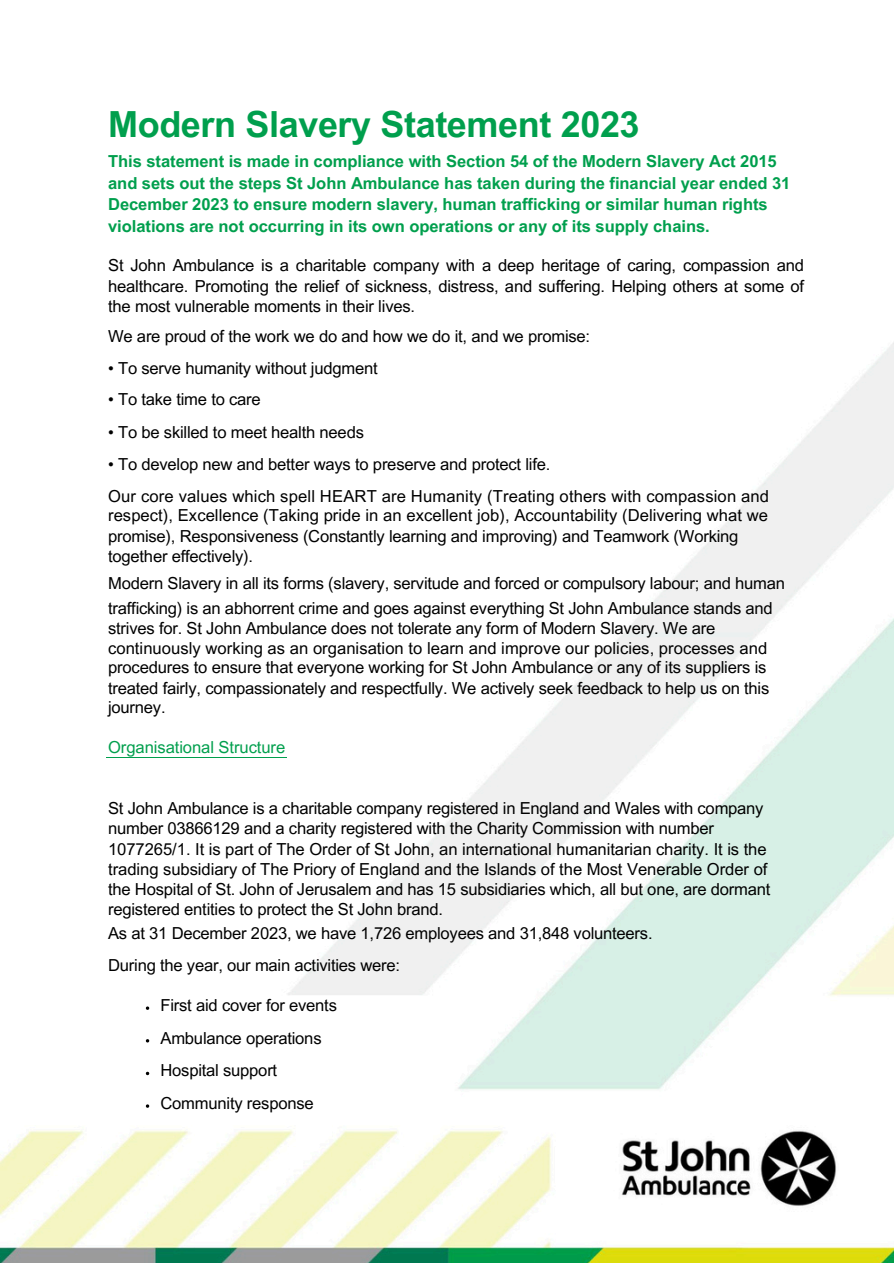
<style>
.page{position:relative;width:894px;height:1264px;background:#fff}
.page>*{position:absolute;margin:0;border:0;box-sizing:border-box;transform-origin:0 0}
.t1{font:700 36px "Arial MT Pro";letter-spacing:-.01em;color:#009f4d}
.t2{font:16.5px/20.2px "Arial MT Pro";letter-spacing:-.01em;color:#000}
.t3{font:700 16.5px/21.3px "Arial MT Pro";letter-spacing:-.005em;color:#009f4d}
.t4{font:16.5px/32.7px "Arial MT Pro";letter-spacing:.01em;color:#000}
.t5{font:16.5px "Arial MT Pro";letter-spacing:-.005em;color:#009f4d}
</style>
<div class="page">
<img style="left:0;top:343px;width:893px;height:919px">
<hr style="left:107px;top:756px;width:180px;height:1px;background:#009f4d">
<svg style="left:146px;top:1071px;width:3px;height:4px"></svg>
<h2 class="t1" style="left:108px;top:111px;width:533px">Modern Slavery Statement 2023</h2>
<h2 class="t3" style="left:108px;top:153px;width:683px">This statement is made in compliance with Section 54 of the Modern Slavery Act 2015 and sets out the steps St John Ambulance has taken during the financial year ended 31<br>December 2023 to ensure modern slavery, human trafficking or similar human rights violations are not occurring in its own operations or any of its supply chains.</h2>
<h2 class="t2" style="left:108px;top:258px;width:697px;text-align:justify">St John Ambulance is a charitable company with a deep heritage of caring, compassion and healthcare. Promoting the relief of sickness, distress, and suffering. Helping others at some of the most vulnerable moments in their lives.</h2>
<h2 class="t2" style="left:108px;top:328px;width:483px">We are proud of the work we do and how we do it, and we promise:</h2>
<h2 class="t2" style="left:108px;top:360px;width:271px">• To serve humanity without judgment</h2>
<h2 class="t2" style="left:108px;top:391px;width:154px">• To take time to care</h2>
<h2 class="t2" style="left:108px;top:424px;width:257px">• To be skilled to meet health needs</h2>
<h2 class="t4" style="left:108px;top:449px;width:662px">• To develop new and better ways to preserve and protect life.<br>Our core values which spell HEART are Humanity (Treating others with compassion and</h2>
<h2 class="t2" style="left:108px;top:507px;width:661px">respect), Excellence (Taking pride in an excellent job), Accountability (Delivering what we promise), Responsiveness (Constantly learning and improving) and Teamwork (Working together effectively).</h2>
<h2 class="t2" style="left:108px;top:573px;width:678px;line-height:24.8px">Modern Slavery in all its forms (slavery, servitude and forced or compulsory labour; and human trafficking) is an abhorrent crime and goes against everything St John Ambulance stands and</h2>
<h2 class="t2" style="left:108px;top:620px;width:662px">strives for. St John Ambulance does not tolerate any form of Modern Slavery. We are continuously working as an organisation to learn and improve our policies, processes and procedures to ensure that everyone working for St John Ambulance or any of its suppliers is treated fairly, compassionately and respectfully. We actively seek feedback to help us on this</h2>
<h2 class="t2" style="left:108px;top:699px;width:59px">journey.</h2>
<p class="t5" style="left:108px;top:741px;width:179px">Organisational Structure</p>
<p class="t2" style="left:108px;top:800px;width:663px">St John Ambulance is a charitable company registered in England and Wales with company number 03866129 and a charity registered with the Charity Commission with number 1077265/1. It is part of The Order of St John, an international humanitarian charity. It is the trading subsidiary of The Priory of England and the Islands of the Most Venerable Order of the Hospital of St. John of Jerusalem and has 15 subsidiaries which, all but one, are dormant registered entities to protect the St John brand.</p>
<p class="t2" style="left:108px;top:925px;width:546px">As at 31 December 2023, we have 1,726 employees and 31,848 volunteers.</p>
<h1 class="t2" style="left:108px;top:956px;width:293px">During the year, our main activities were:</h1>
<p class="t2" style="left:160px;top:997px;width:178px">First aid cover for events</p>
<p class="t2" style="left:160px;top:1029px;width:162px">Ambulance operations</p>
<p class="t2" style="left:160px;top:1062px;width:118px">Hospital support</p>
<p class="t2" style="left:160px;top:1095px;width:155px">Community response</p>
</div>
